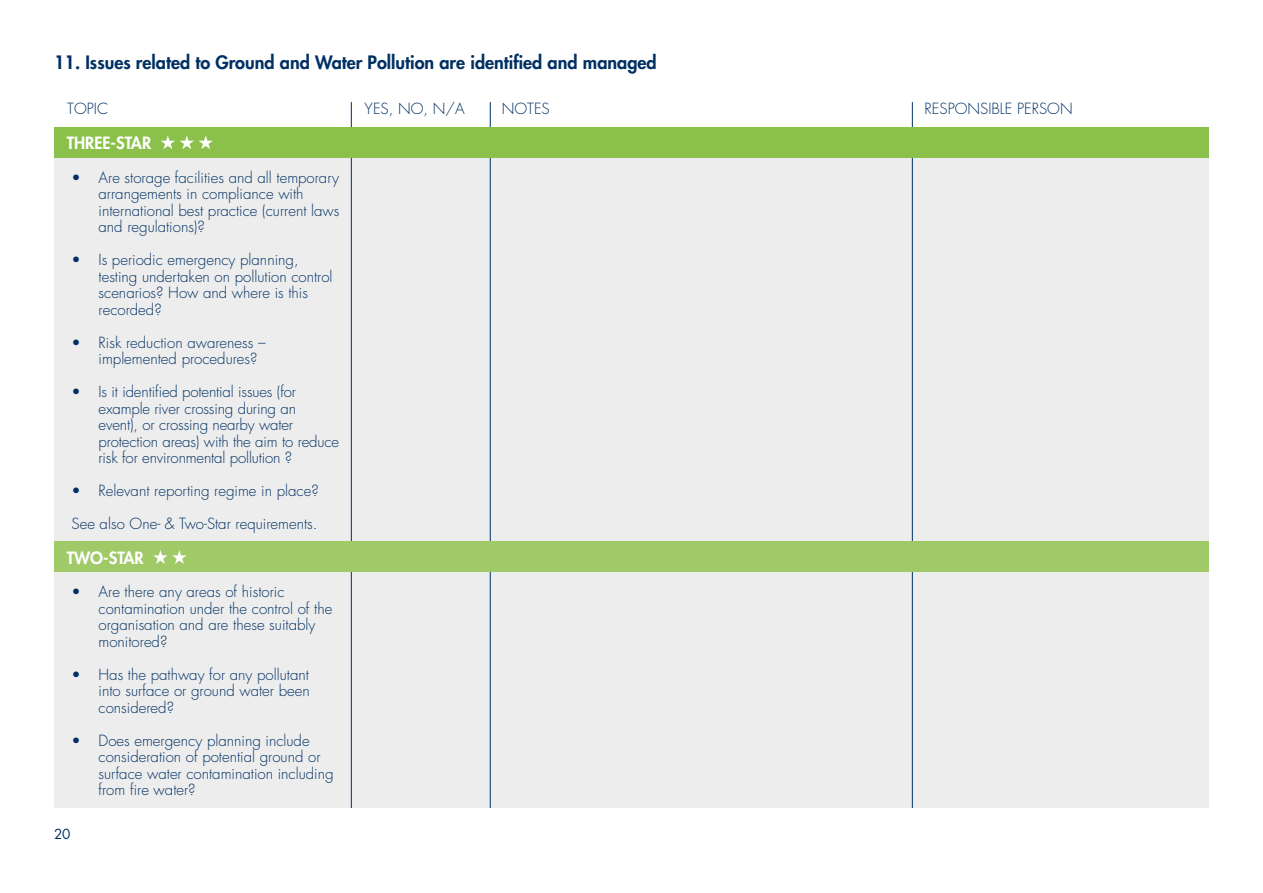
<style>
.page{position:relative;width:1263px;height:893px;background:#fff}
.page>*{position:absolute;margin:0;border:0;box-sizing:border-box;transform-origin:0 0}
.t1{font:800 18px "Futura Std";color:#003063}
.t2{font:800 16.5px "Futura Std";color:#fff}
.t3{font:300 15px/16.5px "Futura Std";color:#003063}
.t4{font:13.5px "Futura Std";color:#003063}
</style>
<div class="page">
<div style="left:54px;top:127px;width:1155px;height:681px;background:#ededed"></div>
<hr style="left:351px;top:102px;width:1px;height:706px;background:#003063">
<hr style="left:490px;top:102px;width:1px;height:706px;background:#003063">
<hr style="left:912px;top:102px;width:1px;height:706px;background:#003063">
<div style="left:54px;top:127px;width:1155px;height:31px;background:#8bc04b"></div>
<svg style="left:161px;top:136px;width:52px;height:13px"></svg>
<div style="left:54px;top:542px;width:1155px;height:30px;background:#a0c968"></div>
<svg style="left:153px;top:550px;width:33px;height:14px"></svg>
<p class="t1" style="left:54px;top:51px;width:604px">11. Issues related to Ground and Water Pollution are identified and managed</p>
<p class="t3" style="left:67px;top:101px;width:42px">TOPIC</p>
<p class="t3" style="left:365px;top:101px;width:102px">YES, NO, N/A</p>
<p class="t3" style="left:502px;top:101px;width:49px">NOTES</p>
<p class="t3" style="left:924px;top:101px;width:150px">RESPONSIBLE PERSON</p>
<p class="t2" style="left:67px;top:133px;width:86px">THREE-STAR</p>
<p class="t3" style="left:99px;top:169px;width:242px;text-indent:-27px">• Are storage facilities and all temporary arrangements in compliance with international best practice (current laws and regulations)?</p>
<p class="t3" style="left:99px;top:252px;width:236px;text-indent:-27px">• Is periodic emergency planning, testing undertaken on pollution control scenarios? How and where is this recorded?</p>
<p class="t3" style="left:99px;top:334px;width:169px;text-indent:-27px">• Risk reduction awareness – implemented procedures?</p>
<p class="t3" style="left:99px;top:384px;width:242px;text-indent:-27px">• Is it identified potential issues (for example river crossing during an event), or crossing nearby water protection areas) with the aim to reduce risk for environmental pollution ?</p>
<p class="t3" style="left:72px;top:483px;width:249px">• Relevant reporting regime in place?</p>
<p class="t3" style="left:72px;top:516px;width:247px">See also One- &amp; Two-Star requirements.</p>
<p class="t2" style="left:67px;top:547px;width:79px">TWO-STAR</p>
<p class="t3" style="left:99px;top:584px;width:235px;text-indent:-27px">• Are there any areas of historic contamination under the control of the organisation and are these suitably monitored?</p>
<p class="t3" style="left:99px;top:666px;width:213px;text-align:justify;text-indent:-27px">• Has the pathway for any pollutant into surface or ground water been considered?</p>
<p class="t3" style="left:99px;top:732px;width:236px;text-indent:-27px">• Does emergency planning include consideration of potential ground or surface water contamination including from fire water?</p>
<p class="t4" style="left:54px;top:825px;width:18px">20</p>
</div>
